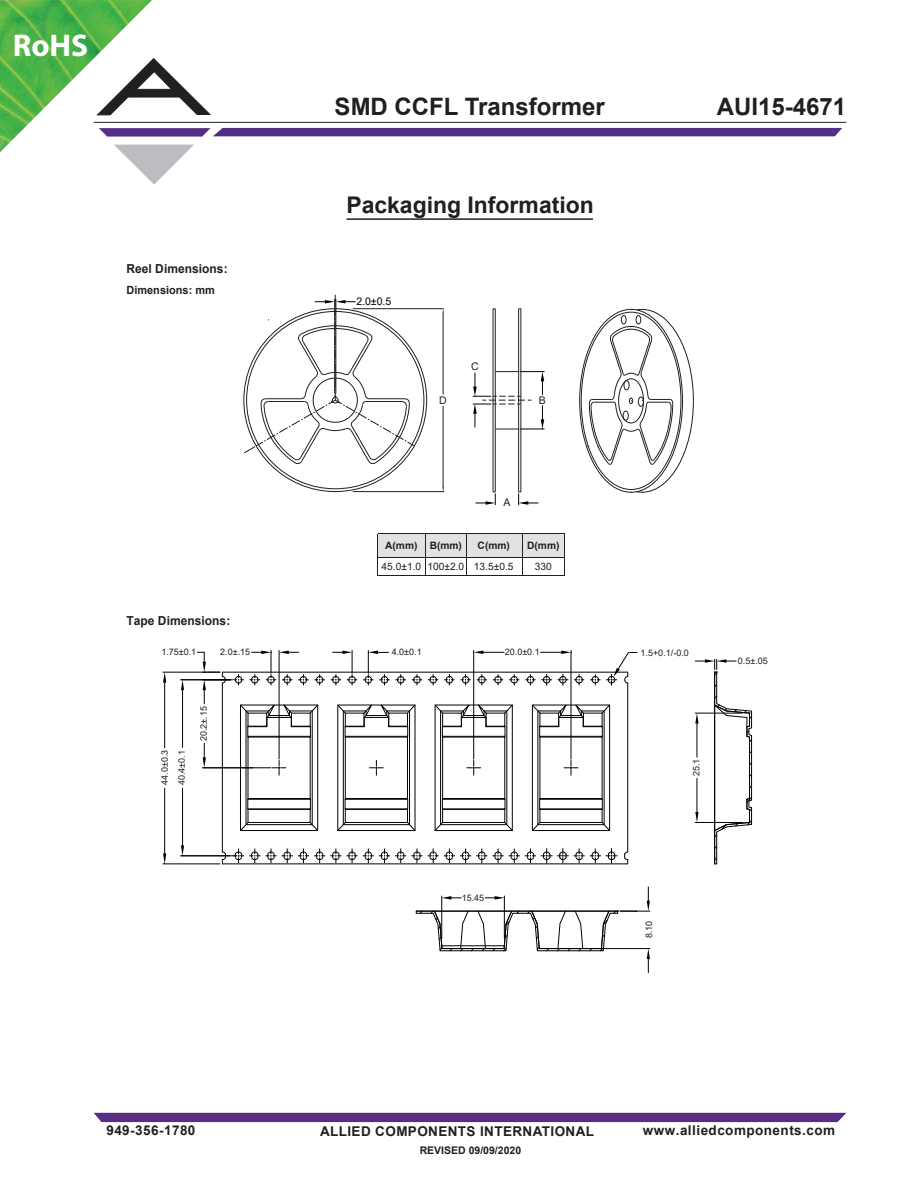
<style>
.page{position:relative;width:918px;height:1188px;background:#fff}
.page>*{position:absolute;margin:0;border:0;box-sizing:border-box;transform-origin:0 0}
.t1{font:700 31.5px "Myriad Pro";color:#fff}
.t2{font:700 24px "Arial";color:#221f1f}
.t3{font:700 22.95px "Arial";color:#221f1f}
.t4{font:700 13.5px "Arial";letter-spacing:.03em;color:#221f1f}
.t5{font:700 12.45px "Arial";letter-spacing:.005em;color:#221f1f}
.t6{font:700 11.25px "Arial";letter-spacing:.005em;color:#221f1f}
.t7{font:700 10.5px "Arial";color:#221f1f}
.t8{font:10.5px "Arial";color:#000}
.t9{font:10.5px "Arial";color:#221f1f}
.t10{font:10.2px "Arial";color:#221f1f}
.t11{font:700 10.2px "Arial";color:#221f1f}
.t12{font:9px/17.2px "Arial";color:#221f1f}
</style>
<div class="page">
<hr style="left:94px;top:122px;width:752px;height:1px;background:#221f1f">
<svg style="left:152px;top:58px;width:59px;height:57px"></svg>
<svg style="left:152px;top:128px;width:690px;height:9px;background:#654090"></svg>
<svg style="left:121px;top:145px;width:73px;height:40px"></svg>
<div style="left:94px;top:1113px;width:752px;height:9px;background:#592d84"></div>
<img style="left:0;top:0;width:152px;height:152px">
<hr style="left:347px;top:218px;width:246px;height:2px;background:#221f1f">
<hr style="left:353px;top:308px;width:91px;height:1px;background:#221f1f">
<hr style="left:353px;top:491px;width:91px;height:1px;background:#221f1f">
<hr style="left:443px;top:314px;width:1px;height:81px;background:#221f1f">
<hr style="left:443px;top:406px;width:1px;height:81px;background:#221f1f">
<svg style="left:587px;top:309px;width:107px;height:184px"></svg>
<div style="left:378px;top:534px;width:186px;height:23px;background:#e1e2e3"></div>
<hr style="left:378px;top:533px;width:186px;height:1px;background:#221f1f">
<hr style="left:378px;top:557px;width:186px;height:1px;background:#221f1f">
<hr style="left:378px;top:575px;width:47px;height:1px;background:#221f1f">
<svg style="left:425px;top:534px;width:1px;height:41px"></svg>
<hr style="left:425px;top:575px;width:41px;height:1px;background:#221f1f">
<svg style="left:466px;top:534px;width:1px;height:41px"></svg>
<hr style="left:467px;top:575px;width:55px;height:1px;background:#221f1f">
<svg style="left:522px;top:534px;width:1px;height:41px"></svg>
<hr style="left:523px;top:575px;width:41px;height:1px;background:#221f1f">
<svg style="left:564px;top:533px;width:1px;height:43px"></svg>
<hr style="left:222px;top:864px;width:406px;height:1px;background:#020203">
<hr style="left:222px;top:672px;width:406px;height:1px;background:#020203">
<svg style="left:396px;top:674px;width:10px;height:11px"></svg>
<svg style="left:412px;top:674px;width:10px;height:11px"></svg>
<svg style="left:428px;top:674px;width:10px;height:11px"></svg>
<svg style="left:444px;top:674px;width:27px;height:11px"></svg>
<svg style="left:477px;top:674px;width:10px;height:11px"></svg>
<svg style="left:493px;top:674px;width:10px;height:11px"></svg>
<svg style="left:509px;top:674px;width:10px;height:11px"></svg>
<svg style="left:525px;top:674px;width:11px;height:11px"></svg>
<svg style="left:574px;top:674px;width:10px;height:11px"></svg>
<svg style="left:590px;top:674px;width:10px;height:11px"></svg>
<hr style="left:627px;top:683px;width:1px;height:169px;background:#020203">
<svg style="left:624px;top:852px;width:4px;height:12px"></svg>
<hr style="left:222px;top:683px;width:1px;height:169px;background:#020203">
<svg style="left:337px;top:704px;width:79px;height:127px"></svg>
<svg style="left:435px;top:703px;width:78px;height:128px"></svg>
<svg style="left:532px;top:703px;width:78px;height:128px"></svg>
<hr style="left:473px;top:650px;width:1px;height:109px;background:#020203">
<hr style="left:571px;top:650px;width:1px;height:109px;background:#020203">
<svg style="left:474px;top:651px;width:30px;height:3px"></svg>
<svg style="left:541px;top:651px;width:31px;height:3px"></svg>
<hr style="left:163px;top:672px;width:57px;height:1px;background:#020203">
<hr style="left:163px;top:864px;width:57px;height:1px;background:#020203">
<hr style="left:164px;top:788px;width:1px;height:65px;background:#020203">
<hr style="left:164px;top:683px;width:1px;height:65px;background:#020203">
<svg style="left:163px;top:672px;width:3px;height:11px"></svg>
<svg style="left:222px;top:852px;width:4px;height:13px"></svg>
<svg style="left:163px;top:853px;width:3px;height:12px"></svg>
<hr style="left:181px;top:680px;width:52px;height:1px;background:#020203">
<hr style="left:181px;top:856px;width:55px;height:1px;background:#020203">
<hr style="left:182px;top:788px;width:1px;height:57px;background:#020203">
<hr style="left:182px;top:690px;width:1px;height:57px;background:#020203">
<svg style="left:181px;top:680px;width:3px;height:10px"></svg>
<svg style="left:181px;top:845px;width:3px;height:12px"></svg>
<svg style="left:331px;top:650px;width:26px;height:35px"></svg>
<svg style="left:363px;top:650px;width:27px;height:35px"></svg>
<svg style="left:233px;top:849px;width:335px;height:14px"></svg>
<svg style="left:542px;top:674px;width:10px;height:11px"></svg>
<svg style="left:558px;top:674px;width:10px;height:11px"></svg>
<svg style="left:574px;top:849px;width:43px;height:14px"></svg>
<svg style="left:606px;top:652px;width:31px;height:33px"></svg>
<hr style="left:441px;top:896px;width:1px;height:42px;background:#020203">
<hr style="left:504px;top:896px;width:1px;height:42px;background:#020203">
<svg style="left:442px;top:896px;width:19px;height:4px"></svg>
<svg style="left:485px;top:896px;width:20px;height:4px"></svg>
<hr style="left:604px;top:948px;width:46px;height:1px;background:#020203">
<hr style="left:620px;top:911px;width:30px;height:1px;background:#020203">
<svg style="left:647px;top:949px;width:3px;height:24px"></svg>
<svg style="left:647px;top:887px;width:3px;height:24px"></svg>
<svg style="left:416px;top:910px;width:221px;height:41px"></svg>
<svg style="left:695px;top:659px;width:57px;height:206px"></svg>
<svg style="left:476px;top:492px;width:20px;height:13px"></svg>
<svg style="left:518px;top:492px;width:20px;height:13px"></svg>
<hr style="left:493px;top:309px;width:1px;height:183px;background:#221f1f">
<hr style="left:521px;top:309px;width:1px;height:183px;background:#221f1f">
<hr style="left:495px;top:309px;width:1px;height:183px;background:#221f1f">
<hr style="left:518px;top:309px;width:1px;height:183px;background:#221f1f">
<svg style="left:473px;top:371px;width:71px;height:59px"></svg>
<svg style="left:197px;top:650px;width:128px;height:181px"></svg>
<div style="left:235px;top:676px;width:7px;height:7px;border:1px solid #020203;border-radius:50%"></div>
<div style="left:251px;top:676px;width:7px;height:7px;border:1px solid #020203;border-radius:50%"></div>
<div style="left:268px;top:676px;width:6px;height:7px;border:1px solid #020203;border-radius:50%"></div>
<div style="left:284px;top:676px;width:7px;height:7px;border:1px solid #020203;border-radius:50%"></div>
<div style="left:300px;top:676px;width:7px;height:7px;border:1px solid #020203;border-radius:50%"></div>
<div style="left:316px;top:676px;width:7px;height:7px;border:1px solid #020203;border-radius:50%"></div>
<div style="left:332px;top:676px;width:7px;height:7px;border:1px solid #020203;border-radius:50%"></div>
<div style="left:349px;top:676px;width:7px;height:7px;border:1px solid #020203;border-radius:50%"></div>
<div style="left:365px;top:676px;width:7px;height:7px;border:1px solid #020203;border-radius:50%"></div>
<div style="left:381px;top:676px;width:7px;height:7px;border:1px solid #020203;border-radius:50%"></div>
<div style="left:397px;top:676px;width:7px;height:7px;border:1px solid #020203;border-radius:50%"></div>
<div style="left:414px;top:676px;width:6px;height:7px;border:1px solid #020203;border-radius:50%"></div>
<div style="left:430px;top:676px;width:7px;height:7px;border:1px solid #020203;border-radius:50%"></div>
<div style="left:446px;top:676px;width:7px;height:7px;border:1px solid #020203;border-radius:50%"></div>
<div style="left:462px;top:676px;width:7px;height:7px;border:1px solid #020203;border-radius:50%"></div>
<div style="left:478px;top:676px;width:7px;height:7px;border:1px solid #020203;border-radius:50%"></div>
<div style="left:495px;top:676px;width:7px;height:7px;border:1px solid #020203;border-radius:50%"></div>
<div style="left:511px;top:676px;width:7px;height:7px;border:1px solid #020203;border-radius:50%"></div>
<div style="left:527px;top:676px;width:7px;height:7px;border:1px solid #020203;border-radius:50%"></div>
<div style="left:543px;top:676px;width:7px;height:7px;border:1px solid #020203;border-radius:50%"></div>
<div style="left:559px;top:676px;width:7px;height:7px;border:1px solid #020203;border-radius:50%"></div>
<div style="left:576px;top:676px;width:7px;height:7px;border:1px solid #020203;border-radius:50%"></div>
<div style="left:592px;top:676px;width:7px;height:7px;border:1px solid #020203;border-radius:50%"></div>
<div style="left:608px;top:676px;width:7px;height:7px;border:1px solid #020203;border-radius:50%"></div>
<svg style="left:244px;top:295px;width:171px;height:169px"></svg>
<hr style="left:336px;top:299px;width:1px;height:94px;background:#221f1f">
<hr style="left:334px;top:299px;width:1px;height:94px;background:#221f1f">
<h1 class="t1" style="left:15px;top:24px;width:77px">RoHS</h1>
<h3 class="t5" style="left:126px;top:264px;width:103px">Reel Dimensions:</h3>
<p class="t6" style="left:126px;top:286px;width:90px">Dimensions: mm</p>
<h2 class="t2" style="left:335px;top:97px;width:272px">SMD CCFL Transformer</h2>
<h3 class="t3" style="left:346px;top:196px;width:249px">Packaging Information</h3>
<p class="t8" style="left:356px;top:298px;width:36px">2.0±0.5</p>
<p class="t9" style="left:439px;top:396px;width:9px">D</p>
<p class="t9" style="left:471px;top:363px;width:9px">C</p>
<p class="t9" style="left:539px;top:396px;width:9px">B</p>
<h2 class="t2" style="left:717px;top:97px;width:131px">AUI15-4671</h2>
<p class="t9" style="left:503px;top:499px;width:9px">A</p>
<h3 class="t5" style="left:126px;top:616px;width:105px">Tape Dimensions:</h3>
<p class="t11" style="left:385px;top:541px;width:78px">A(mm) B(mm)</p>
<p class="t11" style="left:478px;top:541px;width:34px">C(mm)</p>
<p class="t11" style="left:527px;top:541px;width:34px">D(mm)</p>
<p class="t10" style="left:382px;top:562px;width:134px">45.0±1.0 100±2.0 13.5±0.5</p>
<p class="t10" style="left:535px;top:562px;width:19px">330</p>
<p class="t12" style="left:161px;top:644px;width:36px">1.75±0.1</p>
<p class="t12" style="left:220px;top:644px;width:31px">2.0±.15</p>
<p class="t12" style="left:392px;top:644px;width:31px">4.0±0.1</p>
<p class="t12" style="left:505px;top:644px;width:36px">20.0±0.1</p>
<p class="t12" style="left:641px;top:645px;width:50px">1.5+0.1/-0.0</p>
<p class="t12" style="left:157px;top:785px;width:37px;rotate:-90deg">44.0±0.3<br>40.4±0.1</p>
<p class="t12" style="left:196px;top:741px;width:36px;rotate:-90deg">20.2±.15</p>
<p class="t12" style="left:688px;top:776px;width:19px;rotate:-90deg">25.1</p>
<p class="t12" style="left:738px;top:653px;width:31px">0.5±.05</p>
<p class="t12" style="left:462px;top:890px;width:24px">15.45</p>
<p class="t12" style="left:641px;top:938px;width:19px;rotate:-90deg">8.10</p>
<h3 class="t4" style="left:106px;top:1125px;width:91px">949-356-1780</h3>
<h3 class="t4" style="left:320px;top:1126px;width:276px">ALLIED COMPONENTS INTERNATIONAL</h3>
<h3 class="t4" style="left:643px;top:1125px;width:194px">www.alliedcomponents.com</h3>
<p class="t7" style="left:420px;top:1146px;width:103px">REVISED 09/09/2020</p>
</div>
